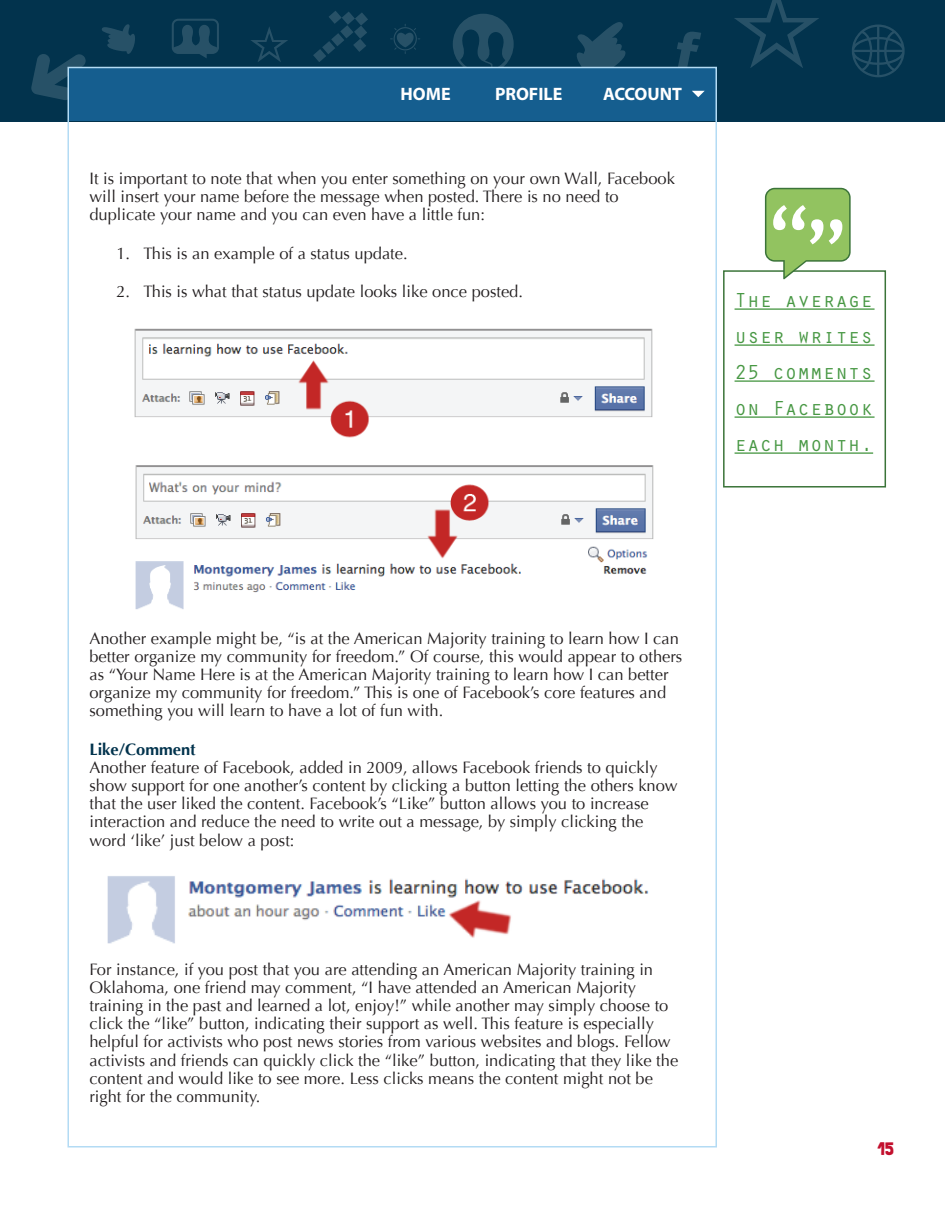
<style>
.page{position:relative;width:945px;height:1215px;background:#fff}
.page>*{position:absolute;margin:0;border:0;box-sizing:border-box;transform-origin:0 0}
.No_Spacing{font:21px/36px "Orator Std";color:#489844;text-align:justify}
.t1{font:700 18px "Myriad";color:#fff}
.t2{font:18px "Folk solid";color:#c3102e}
.t3{font:16.5px/18.1px "Optima";color:#231f20}
.t4{font:700 16.5px "Optima";color:#02334d}
</style>
<div class="page">
<div style="left:0;top:0;width:14px;height:121px;background:#02334d"></div>
<div style="left:14px;top:0;width:931px;height:121px;background:#02334d"></div>
<svg style="left:31px;top:54px;width:55px;height:46px"></svg>
<svg style="left:852px;top:25px;width:53px;height:52px"></svg>
<svg style="left:172px;top:19px;width:47px;height:39px"></svg>
<svg style="left:313px;top:11px;width:55px;height:51px"></svg>
<svg style="left:677px;top:32px;width:24px;height:35px"></svg>
<svg style="left:390px;top:24px;width:30px;height:30px"></svg>
<svg style="left:102px;top:24px;width:33px;height:30px"></svg>
<svg style="left:734px;top:0;width:85px;height:68px"></svg>
<svg style="left:251px;top:27px;width:37px;height:35px"></svg>
<svg style="left:453px;top:14px;width:61px;height:53px"></svg>
<svg style="left:576px;top:22px;width:50px;height:45px"></svg>
<div style="left:68px;top:68px;width:648px;height:53px;background:#155e8f"></div>
<svg style="left:692px;top:91px;width:13px;height:6px"></svg>
<img style="left:134px;top:328px;width:520px;height:282px">
<img style="left:107px;top:876px;width:542px;height:68px">
<div style="left:723px;top:270px;width:163px;height:218px;background:#fff;border:2px solid #3b7439"></div>
<hr style="left:735px;top:308px;width:140px;height:2px;background:#489844">
<hr style="left:735px;top:344px;width:140px;height:2px;background:#489844">
<hr style="left:735px;top:380px;width:140px;height:2px;background:#489844">
<hr style="left:735px;top:416px;width:140px;height:2px;background:#489844">
<hr style="left:735px;top:452px;width:138px;height:2px;background:#489844">
<svg style="left:765px;top:188px;width:86px;height:91px"></svg>
<p class="t1" style="left:400px;top:84px;width:52px">HOME</p>
<p class="t1" style="left:495px;top:84px;width:69px">PROFILE</p>
<p class="t1" style="left:603px;top:84px;width:81px">ACCOUNT</p>
<p class="t3" style="left:89px;top:169px;width:587px">It is important to note that when you enter something on your own Wall, Facebook will insert your name before the message when posted. There is no need to duplicate your name and you can even have a little fun:</p>
<p class="t3" style="left:116px;top:244px;width:293px">1. This is an example of a status update.</p>
<p class="t3" style="left:116px;top:282px;width:408px">2. This is what that status update looks like once posted.</p>
<p class="No_Spacing" style="left:735px;top:281px;width:140px">The average user writes 25 comments on Facebook each month.</p>
<p class="t3" style="left:89px;top:629px;width:594px">Another example might be, “is at the American Majority training to learn how I can better organize my community for freedom.” Of course, this would appear to others as “Your Name Here is at the American Majority training to learn how I can better organize my community for freedom.” This is one of Facebook’s core features and something you will learn to have a lot of fun with.</p>
<p class="t4" style="left:89px;top:740px;width:108px">Like/Comment</p>
<p class="t3" style="left:89px;top:759px;width:590px">Another feature of Facebook, added in 2009, allows Facebook friends to quickly show support for one another’s content by clicking a button letting the others know that the user liked the content. Facebook’s “Like” button allows you to increase interaction and reduce the need to write out a message, by simply clicking the word ‘like’ just below a post:</p>
<p class="t3" style="left:89px;top:960px;width:590px">For instance, if you post that you are attending an American Majority training in Oklahoma, one friend may comment, “I have attended an American Majority training in the past and learned a lot, enjoy!” while another may simply choose to click the “like” button, indicating their support as well. This feature is especially helpful for activists who post news stories from various websites and blogs. Fellow activists and friends can quickly click the “like” button, indicating that they like the content and would like to see more. Less clicks means the content might not be right for the community.</p>
<p class="t2" style="left:877px;top:1138px;width:18px">15</p>
</div>
